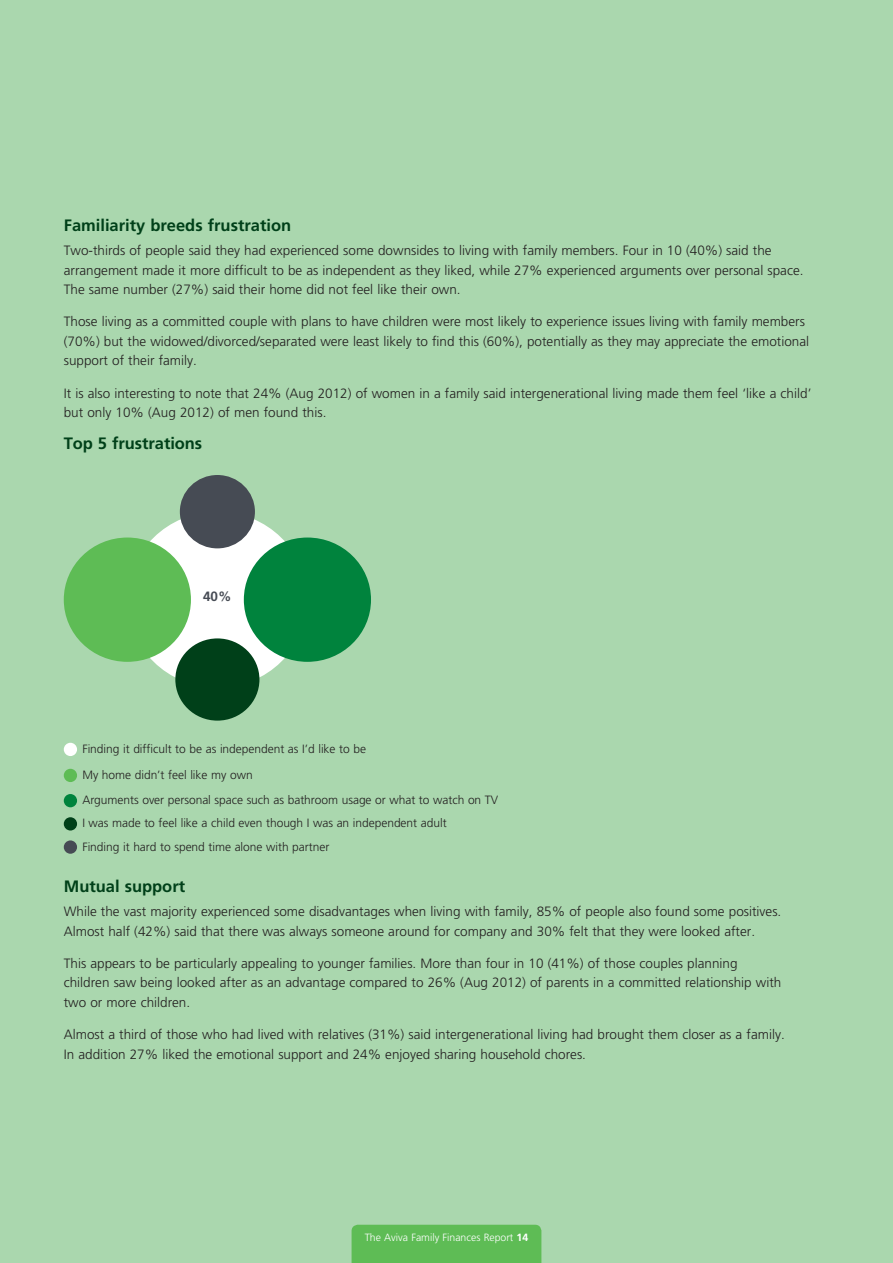
<style>
.page{position:relative;width:893px;height:1263px;background:#aad7ae}
.page>*{position:absolute;margin:0;border:0;box-sizing:border-box;transform-origin:0 0}
.t1{font:700 16.5px "Frutiger";color:#004019}
.t2{font:300 13.5px/19.5px "Frutiger";color:#231f20}
.t3{font:700 13.5px "Frutiger";color:#464b54}
.t4{font:300 12px/25.2px "Frutiger";letter-spacing:-.005em;color:#231f20}
.t5{font:300 10.5px "Frutiger";color:#fff}
.s1{font-weight:700}
</style>
<div class="page">
<div style="left:352px;top:1225px;width:189px;height:38px;background:#5ebc55"></div>
<div style="left:64px;top:743px;width:13px;height:13px;background:#fff;border-radius:50%"></div>
<div style="left:127px;top:512px;width:180px;height:176px;background:#fff;border-radius:50%"></div>
<div style="left:244px;top:537px;width:127px;height:125px;background:#00833d;border-radius:50%"></div>
<div style="left:64px;top:537px;width:127px;height:125px;background:#5ebc55;border-radius:50%"></div>
<div style="left:175px;top:638px;width:84px;height:83px;background:#004019;border-radius:50%"></div>
<div style="left:180px;top:475px;width:75px;height:73px;background:#464b54;border-radius:50%"></div>
<div style="left:64px;top:769px;width:13px;height:13px;background:#5ebc55;border-radius:50%"></div>
<div style="left:64px;top:794px;width:13px;height:13px;background:#00833d;border-radius:50%"></div>
<div style="left:64px;top:817px;width:13px;height:13px;background:#004019;border-radius:50%"></div>
<div style="left:64px;top:840px;width:13px;height:14px;background:#464b54;border-radius:50%"></div>
<h4 class="t1" style="left:64px;top:216px;width:229px">Familiarity breeds frustration</h4>
<p class="t2" style="left:64px;top:241px;width:741px">Two-thirds of people said they had experienced some downsides to living with family members. Four in 10 (40%) said the arrangement made it more difficult to be as independent as they liked, while 27% experienced arguments over personal space.<br>The same number (27%) said their home did not feel like their own.</p>
<p class="t2" style="left:64px;top:312px;width:747px">Those living as a committed couple with plans to have children were most likely to experience issues living with family members (70%) but the widowed/divorced/separated were least likely to find this (60%), potentially as they may appreciate the emotional support of their family.</p>
<p class="t2" style="left:64px;top:383px;width:749px">It is also interesting to note that 24% (Aug 2012) of women in a family said intergenerational living made them feel ‘like a child’ but only 10% (Aug 2012) of men found this.</p>
<p class="t1" style="left:64px;top:434px;width:140px">Top 5 frustrations</p>
<p class="t3" style="left:203px;top:589px;width:30px">40%</p>
<p class="t4" style="left:82px;top:736px;width:285px">Finding it difficult to be as independent as I’d like to be</p>
<p class="t4" style="left:82px;top:762px;width:417px">My home didn’t feel like my own<br>Arguments over personal space such as bathroom usage or what to watch on TV</p>
<p class="t4" style="left:82px;top:811px;width:366px">I was made to feel like a child even though I was an independent adult</p>
<p class="t4" style="left:82px;top:834px;width:249px">Finding it hard to spend time alone with partner</p>
<h4 class="t1" style="left:64px;top:877px;width:123px">Mutual support</h4>
<p class="t2" style="left:64px;top:902px;width:719px">While the vast majority experienced some disadvantages when living with family, 85% of people also found some positives.<br>Almost half (42%) said that there was always someone around for company and 30% felt that they were looked after.</p>
<p class="t2" style="left:64px;top:953px;width:719px">This appears to be particularly appealing to younger families. More than four in 10 (41%) of those couples planning children saw being looked after as an advantage compared to 26% (Aug 2012) of parents in a committed relationship with two or more children.</p>
<p class="t2" style="left:64px;top:1025px;width:722px">Almost a third of those who had lived with relatives (31%) said intergenerational living had brought them closer as a family.<br>In addition 27% liked the emotional support and 24% enjoyed sharing household chores.</p>
<p class="t5" style="left:365px;top:1231px;width:165px">The Aviva Family Finances Report <span class="s1">14</span></p>
</div>
